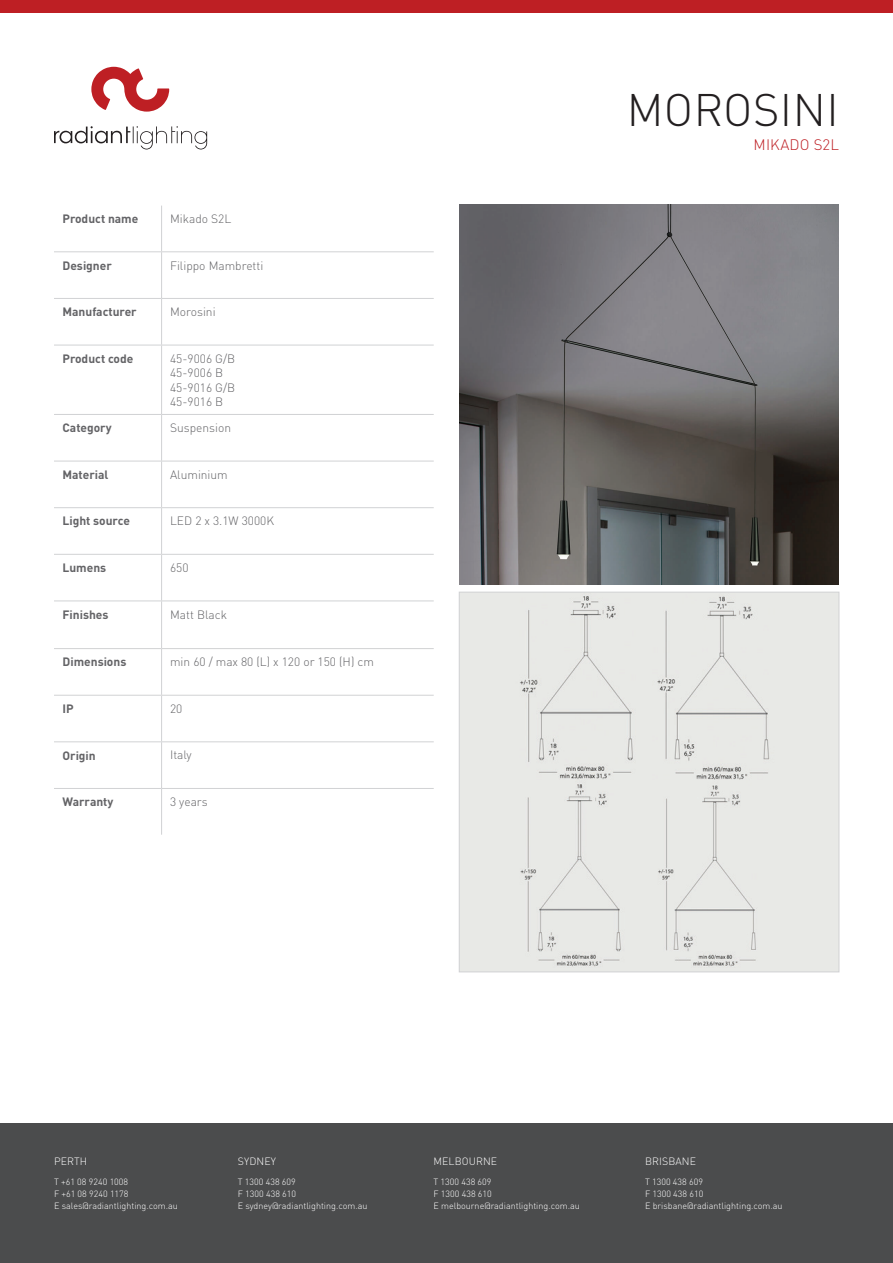
<style>
.page{position:relative;width:893px;height:1263px;background:#fff}
.page>*{position:absolute;margin:0;border:0;box-sizing:border-box;transform-origin:0 0}
.t1{font:300 45px "DIN Pro";letter-spacing:.01em;color:#231f20}
.t2{font:300 15px "DIN Pro";letter-spacing:.01em;color:#be1f24}
.t3{font:300 12px/14.4px "DIN Pro";color:#636366}
.t4{font:700 12px "DIN Pro";color:#636366}
.t5{font:300 10.5px "DIN Pro";letter-spacing:.01em;color:#fff}
.t6{font:300 9px/12px "DIN Pro";color:#fff}
</style>
<div class="page">
<svg style="left:91px;top:67px;width:78px;height:45px"></svg>
<svg style="left:54px;top:126px;width:153px;height:23px"></svg>
<div style="left:0;top:1123px;width:893px;height:140px;background:#4b4c4d"></div>
<hr style="left:161px;top:206px;width:1px;height:45px;background:#d1d2d4">
<hr style="left:54px;top:251px;width:108px;height:1px;background:#d1d2d4">
<hr style="left:162px;top:251px;width:272px;height:1px;background:#d1d2d4">
<hr style="left:161px;top:252px;width:1px;height:46px;background:#d1d2d4">
<hr style="left:54px;top:298px;width:108px;height:1px;background:#d1d2d4">
<hr style="left:162px;top:298px;width:272px;height:1px;background:#d1d2d4">
<hr style="left:161px;top:299px;width:1px;height:46px;background:#d1d2d4">
<hr style="left:54px;top:345px;width:108px;height:1px;background:#d1d2d4">
<hr style="left:162px;top:345px;width:272px;height:1px;background:#d1d2d4">
<hr style="left:161px;top:345px;width:1px;height:69px;background:#d1d2d4">
<hr style="left:54px;top:414px;width:108px;height:1px;background:#d1d2d4">
<hr style="left:162px;top:414px;width:272px;height:1px;background:#d1d2d4">
<hr style="left:161px;top:415px;width:1px;height:46px;background:#d1d2d4">
<hr style="left:54px;top:461px;width:108px;height:1px;background:#d1d2d4">
<hr style="left:162px;top:461px;width:272px;height:1px;background:#d1d2d4">
<hr style="left:161px;top:461px;width:1px;height:46px;background:#d1d2d4">
<hr style="left:54px;top:507px;width:108px;height:1px;background:#d1d2d4">
<hr style="left:162px;top:507px;width:272px;height:1px;background:#d1d2d4">
<hr style="left:161px;top:508px;width:1px;height:46px;background:#d1d2d4">
<hr style="left:54px;top:554px;width:108px;height:1px;background:#d1d2d4">
<hr style="left:162px;top:554px;width:272px;height:1px;background:#d1d2d4">
<hr style="left:161px;top:555px;width:1px;height:45px;background:#d1d2d4">
<hr style="left:54px;top:600px;width:108px;height:1px;background:#d1d2d4">
<hr style="left:162px;top:600px;width:272px;height:1px;background:#d1d2d4">
<hr style="left:161px;top:601px;width:1px;height:47px;background:#d1d2d4">
<hr style="left:54px;top:648px;width:108px;height:1px;background:#d1d2d4">
<hr style="left:162px;top:648px;width:272px;height:1px;background:#d1d2d4">
<hr style="left:161px;top:649px;width:1px;height:46px;background:#d1d2d4">
<hr style="left:54px;top:695px;width:108px;height:1px;background:#d1d2d4">
<hr style="left:162px;top:695px;width:272px;height:1px;background:#d1d2d4">
<hr style="left:161px;top:696px;width:1px;height:45px;background:#d1d2d4">
<hr style="left:54px;top:741px;width:108px;height:1px;background:#d1d2d4">
<hr style="left:162px;top:741px;width:272px;height:1px;background:#d1d2d4">
<hr style="left:161px;top:742px;width:1px;height:46px;background:#d1d2d4">
<hr style="left:54px;top:788px;width:108px;height:1px;background:#d1d2d4">
<hr style="left:162px;top:788px;width:272px;height:1px;background:#d1d2d4">
<hr style="left:161px;top:789px;width:1px;height:46px;background:#d1d2d4">
<img style="left:459px;top:205px;width:380px;height:380px">
<div style="left:461px;top:594px;width:376px;height:376px;background:#e8e9e6"></div>
<div style="left:459px;top:592px;width:380px;height:380px;border:1px solid #d1d2d4"></div>
<div style="left:0;top:0;width:893px;height:13px;background:#be1f24"></div>
<h3 class="t4" style="left:63px;top:209px;width:77px">Product name</h3>
<h3 class="t3" style="left:170px;top:210px;width:63px">Mikado S2L</h3>
<h3 class="t4" style="left:63px;top:255px;width:51px">Designer</h3>
<h3 class="t3" style="left:170px;top:257px;width:95px">Filippo Mambretti</h3>
<h3 class="t4" style="left:63px;top:302px;width:76px">Manufacturer</h3>
<h3 class="t3" style="left:170px;top:304px;width:47px">Morosini</h3>
<h3 class="t4" style="left:63px;top:348px;width:72px">Product code</h3>
<h3 class="t3" style="left:170px;top:350px;width:67px">45-9006 G/B<br>45-9006 B<br>45-9016 G/B<br>45-9016 B</h3>
<h3 class="t4" style="left:63px;top:418px;width:51px">Category</h3>
<h3 class="t3" style="left:170px;top:420px;width:63px">Suspension</h3>
<h3 class="t4" style="left:63px;top:464px;width:47px">Material</h3>
<h3 class="t3" style="left:170px;top:466px;width:59px">Aluminium</h3>
<h3 class="t4" style="left:63px;top:511px;width:69px">Light source</h3>
<h3 class="t3" style="left:170px;top:513px;width:106px">LED 2 x 3.1W 3000K</h3>
<h3 class="t4" style="left:63px;top:558px;width:45px">Lumens</h3>
<h3 class="t3" style="left:170px;top:559px;width:20px">650</h3>
<h3 class="t4" style="left:63px;top:604px;width:48px">Finishes</h3>
<h3 class="t3" style="left:170px;top:606px;width:58px">Matt Black</h3>
<h3 class="t4" style="left:63px;top:652px;width:65px">Dimensions</h3>
<h3 class="t3" style="left:170px;top:654px;width:205px">min 60 / max 80 (L) x 120 or 150 (H) cm</h3>
<h3 class="t4" style="left:63px;top:698px;width:13px">IP</h3>
<h3 class="t3" style="left:170px;top:700px;width:14px">20</h3>
<h3 class="t4" style="left:63px;top:745px;width:35px">Origin</h3>
<h3 class="t3" style="left:170px;top:746px;width:23px">Italy</h3>
<h3 class="t4" style="left:63px;top:792px;width:52px">Warranty</h3>
<h3 class="t3" style="left:170px;top:793px;width:39px">3 years</h3>
<h1 class="t1" style="left:627px;top:75px;width:214px">MOROSINI</h1>
<h2 class="t2" style="left:754px;top:133px;width:87px">MIKADO S2L</h2>
<p class="t5" style="left:54px;top:1153px;width:35px">PERTH</p>
<p class="t5" style="left:238px;top:1153px;width:40px">SYDNEY</p>
<p class="t5" style="left:433px;top:1153px;width:65px">MELBOURNE</p>
<p class="t5" style="left:645px;top:1153px;width:53px">BRISBANE</p>
<p class="t6" style="left:54px;top:1175px;width:125px">T +61 08 9240 1008<br>F +61 08 9240 1178<br>E sales@radiantlighting.com.au</p>
<p class="t6" style="left:238px;top:1175px;width:131px">T 1300 438 609<br>F 1300 438 610<br>E sydney@radiantlighting.com.au</p>
<p class="t6" style="left:433px;top:1175px;width:148px">T 1300 438 609<br>F 1300 438 610<br>E melbourne@radiantlighting.com.au</p>
<p class="t6" style="left:645px;top:1175px;width:139px">T 1300 438 609<br>F 1300 438 610<br>E brisbane@radiantlighting.com.au</p>
</div>
